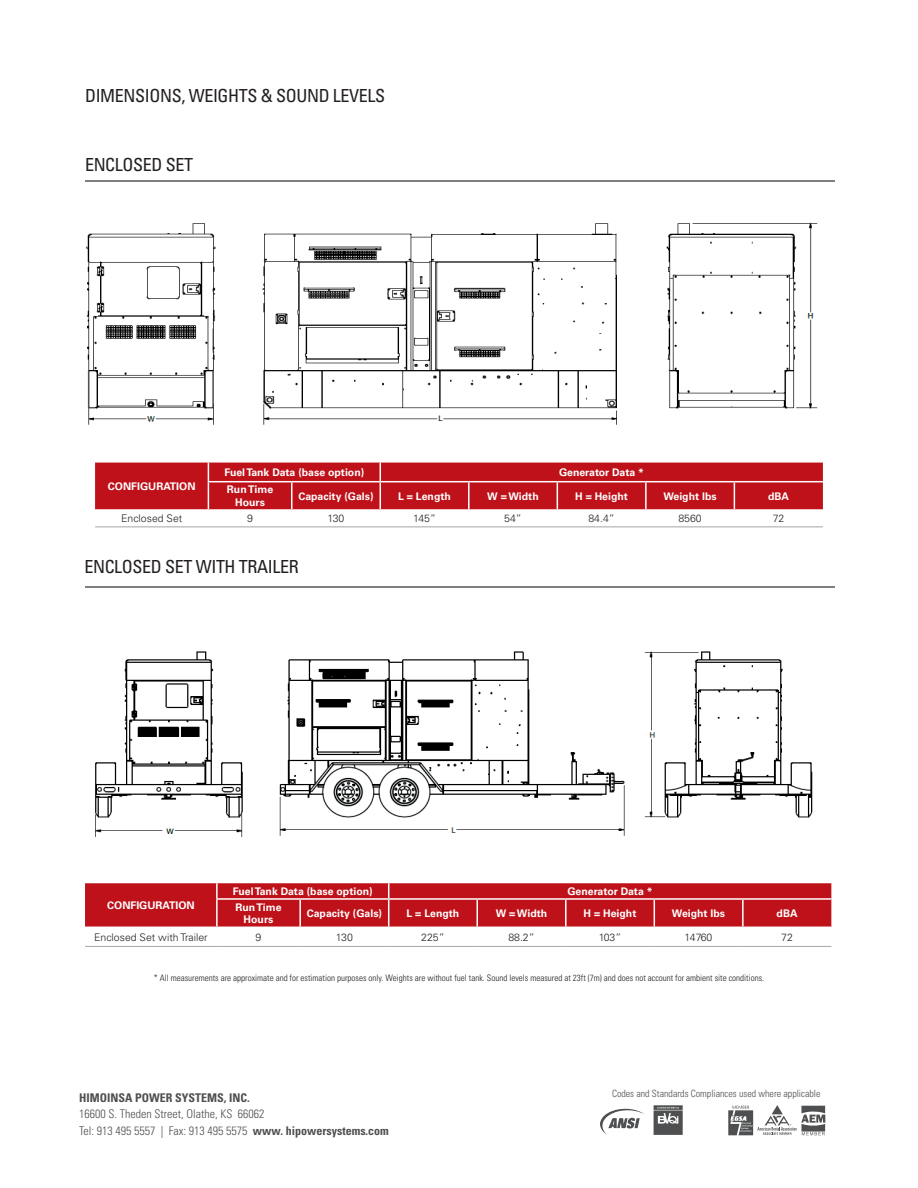
<style>
.page{position:relative;width:918px;height:1188px;background:#fff}
.page>*{position:absolute;margin:0;border:0;box-sizing:border-box;transform-origin:0 0}
.t1{font:condensed 18px "Univers LT Std";letter-spacing:-.02em;color:#231f20}
.t2{font:300 condensed 12px/16.5px "Univers LT Std";color:#4e4f50}
.t3{font:700 condensed 12px "Univers LT Std";color:#4e4f50}
.t4{font:700 10.5px/12.6px "Univers LT Std";color:#fff;text-align:center}
.t5{font:300 10.5px "Univers LT Std";color:#231f20}
.t6{font:300 condensed 10.05px "Univers LT Std";color:#4e4f50}
.t7{font:300 condensed 8.85px "Univers LT Std";color:#231f20}
.s1{font-weight:700}
</style>
<div class="page">
<svg style="left:728px;top:1105px;width:97px;height:30px"></svg>
<svg style="left:654px;top:1105px;width:29px;height:30px"></svg>
<svg style="left:600px;top:1109px;width:44px;height:26px"></svg>
<hr style="left:85px;top:586px;width:749px;height:2px;background:#7c7e81">
<hr style="left:85px;top:180px;width:749px;height:2px;background:#7c7e81">
<svg style="left:95px;top:463px;width:728px;height:47px;background:#c01b23"></svg>
<hr style="left:95px;top:509px;width:113px;height:2px;background:#fff">
<hr style="left:208px;top:509px;width:84px;height:2px;background:#fff">
<hr style="left:95px;top:526px;width:113px;height:1px;background:#a4a5a9">
<hr style="left:208px;top:526px;width:84px;height:1px;background:#a4a5a9">
<hr style="left:292px;top:526px;width:88px;height:1px;background:#a4a5a9">
<hr style="left:380px;top:526px;width:89px;height:1px;background:#a4a5a9">
<hr style="left:469px;top:526px;width:88px;height:1px;background:#a4a5a9">
<hr style="left:557px;top:526px;width:89px;height:1px;background:#a4a5a9">
<hr style="left:646px;top:526px;width:88px;height:1px;background:#a4a5a9">
<hr style="left:734px;top:526px;width:89px;height:1px;background:#a4a5a9">
<svg style="left:85px;top:883px;width:746px;height:44px;background:#c01b22"></svg>
<hr style="left:300px;top:898px;width:89px;height:2px;background:#fff">
<hr style="left:216px;top:898px;width:84px;height:2px;background:#fff">
<hr style="left:216px;top:900px;width:2px;height:27px;background:#fff">
<hr style="left:85px;top:946px;width:132px;height:1px;background:#a4a5a9">
<hr style="left:217px;top:946px;width:83px;height:1px;background:#a4a5a9">
<hr style="left:300px;top:946px;width:89px;height:1px;background:#a4a5a9">
<hr style="left:389px;top:946px;width:88px;height:1px;background:#a4a5a9">
<hr style="left:477px;top:946px;width:89px;height:1px;background:#a4a5a9">
<hr style="left:566px;top:946px;width:88px;height:1px;background:#a4a5a9">
<hr style="left:654px;top:946px;width:89px;height:1px;background:#a4a5a9">
<hr style="left:743px;top:946px;width:88px;height:1px;background:#a4a5a9">
<img style="left:95px;top:651px;width:718px;height:186px">
<img style="left:86px;top:222px;width:732px;height:203px">
<h1 class="t1" style="left:85px;top:84px;width:302px">DIMENSIONS, WEIGHTS &amp; SOUND LEVELS</h1>
<h1 class="t1" style="left:85px;top:153px;width:110px">ENCLOSED SET</h1>
<p class="t4" style="left:108px;top:480px;width:89px">CONFIGURATION</p>
<p class="t4" style="left:224px;top:466px;width:141px">Fuel Tank Data (base option)</p>
<p class="t4" style="left:559px;top:466px;width:87px">Generator Data *</p>
<p class="t4" style="left:227px;top:483px;width:48px">Run Time<br>Hours</p>
<p class="t4" style="left:298px;top:490px;width:77px">Capacity (Gals)</p>
<p class="t4" style="left:398px;top:490px;width:54px">L = Length</p>
<p class="t4" style="left:487px;top:490px;width:53px">W = Width</p>
<p class="t4" style="left:575px;top:490px;width:54px">H = Height</p>
<p class="t4" style="left:663px;top:490px;width:55px">Weight lbs</p>
<p class="t4" style="left:768px;top:490px;width:22px">dBA</p>
<p class="t5" style="left:121px;top:512px;width:63px">Enclosed Set</p>
<p class="t5" style="left:247px;top:512px;width:7px">9</p>
<p class="t5" style="left:327px;top:512px;width:18px">130</p>
<p class="t5" style="left:413px;top:512px;width:24px">145”</p>
<p class="t5" style="left:504px;top:512px;width:19px">54”</p>
<p class="t5" style="left:588px;top:512px;width:28px">84.4”</p>
<p class="t5" style="left:678px;top:512px;width:25px">8560</p>
<p class="t5" style="left:773px;top:512px;width:13px">72</p>
<h1 class="t1" style="left:84px;top:555px;width:216px">ENCLOSED SET WITH TRAILER</h1>
<p class="t4" style="left:107px;top:899px;width:89px">CONFIGURATION</p>
<p class="t4" style="left:233px;top:885px;width:141px">Fuel Tank Data (base option)</p>
<p class="t4" style="left:567px;top:885px;width:87px">Generator Data *</p>
<p class="t4" style="left:235px;top:901px;width:48px">Run Time<br>Hours</p>
<p class="t4" style="left:307px;top:907px;width:77px">Capacity (Gals)</p>
<p class="t4" style="left:407px;top:907px;width:54px">L = Length</p>
<p class="t4" style="left:496px;top:907px;width:53px">W = Width</p>
<p class="t4" style="left:584px;top:907px;width:54px">H = Height</p>
<p class="t4" style="left:672px;top:907px;width:55px">Weight lbs</p>
<p class="t4" style="left:777px;top:907px;width:22px">dBA</p>
<p class="t5" style="left:94px;top:931px;width:115px">Enclosed Set with Trailer</p>
<p class="t5" style="left:256px;top:931px;width:7px">9</p>
<p class="t5" style="left:336px;top:931px;width:18px">130</p>
<p class="t5" style="left:421px;top:931px;width:25px">225”</p>
<p class="t5" style="left:508px;top:931px;width:28px">88.2”</p>
<p class="t5" style="left:599px;top:931px;width:24px">103”</p>
<p class="t5" style="left:685px;top:931px;width:29px">14760</p>
<p class="t5" style="left:781px;top:931px;width:13px">72</p>
<p class="t7" style="left:154px;top:972px;width:612px">* All measurements are approximate and for estimation purposes only. Weights are without fuel tank. Sound levels measured at 23ft (7m) and does not account for ambient site conditions.</p>
<p class="t3" style="left:79px;top:1090px;width:172px">HIMOINSA POWER SYSTEMS, INC.</p>
<p class="t2" style="left:79px;top:1106px;width:311px">16600 S. Theden Street, Olathe, KS 66062<br>Tel: 913 495 5557 | Fax: 913 495 5575 <span class="s1">www. hipowersystems.com</span></p>
<p class="t6" style="left:612px;top:1087px;width:210px">Codes and Standards Compliances used where applicable</p>
</div>
